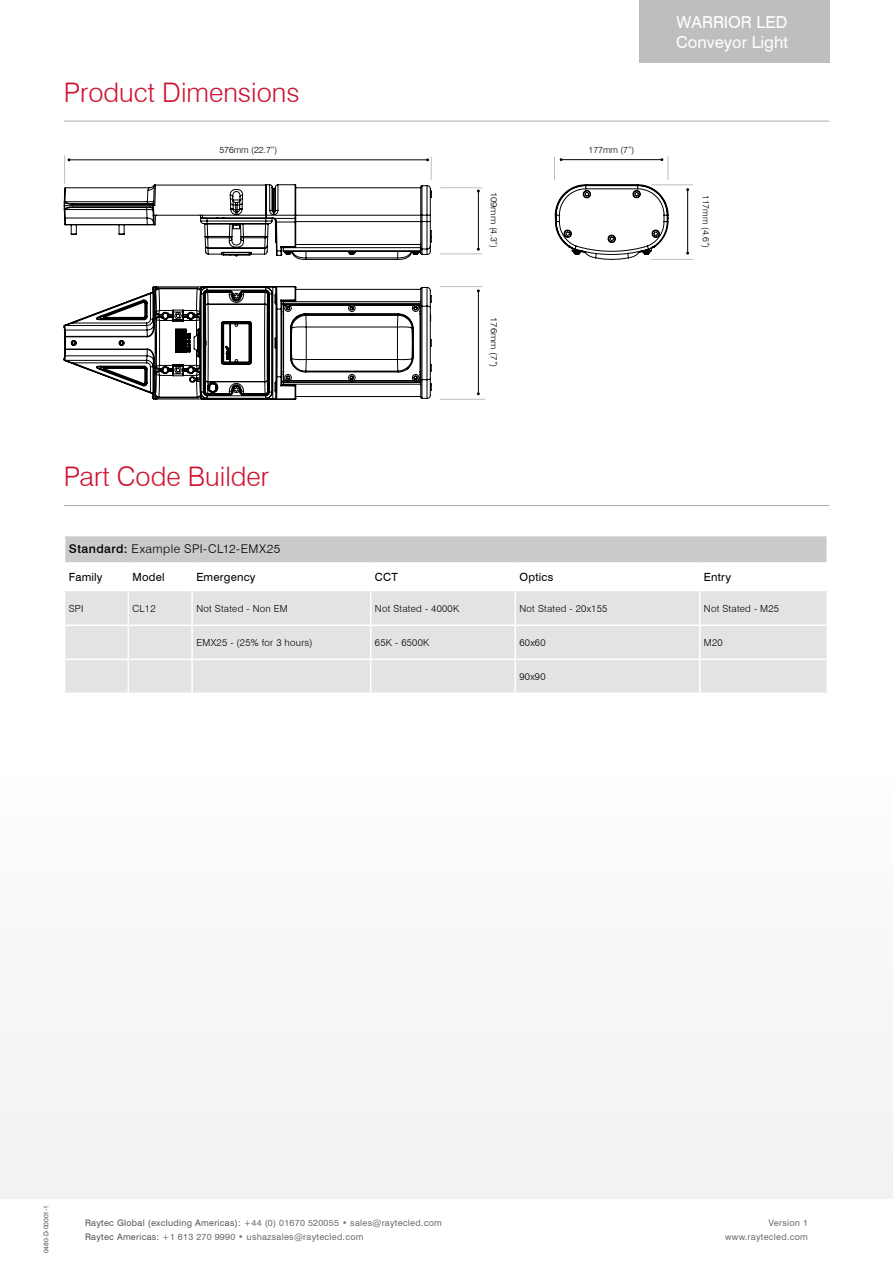
<style>
.page{position:relative;width:893px;height:1263px;background:#fff}
.page>*{position:absolute;margin:0;border:0;box-sizing:border-box;transform-origin:0 0}
.t1{font:300 27px "Swiss 721 BT";color:#ce1432}
.t2{font:16.5px/19.8px "Swiss 721 BT";color:#fff}
.t3{font:300 12px "Swiss 721 BT";letter-spacing:.035em;color:#000}
.t4{font:11.25px "Swiss 721 BT";letter-spacing:.02em;color:#000}
.t5{font:300 9.75px "Swiss 721 BT";letter-spacing:.025em;color:#000}
.t6{font:9px/13.5px "Swiss 721 BT";letter-spacing:.03em;color:#6d6e71}
.t7{font:300 9px "Swiss 721 BT";color:#000}
.t8{font:300 9px "Swiss 721 BT";color:#000;scale:1.1 1}
.t9{font:6.75px "Swiss 721 BT";color:#58595b}
.s1{font-family:"Roboto"}
.s2{font-weight:500}
.s3{color:#58595b}
</style>
<div class="page">
<div style="left:0;top:0;width:893px;height:1263px;background:linear-gradient(to right,#fbfbfb,#fcfcfc)"></div>
<div style="left:0;top:1199px;width:893px;height:64px;background:#fff"></div>
<div style="left:639px;top:0;width:190px;height:63px;background:#bcbec0"></div>
<hr style="left:64px;top:505px;width:765px;height:1px;background:#a7a9ac">
<div style="left:65px;top:536px;width:762px;height:27px;background:#c9cacc"></div>
<div style="left:65px;top:591px;width:761px;height:101px;background:#e2e3e4"></div>
<svg style="left:128px;top:564px;width:1px;height:27px"></svg>
<hr style="left:64px;top:535px;width:64px;height:1px;background:#fff">
<svg style="left:64px;top:536px;width:1px;height:26px"></svg>
<hr style="left:128px;top:535px;width:64px;height:1px;background:#fff">
<hr style="left:192px;top:535px;width:179px;height:1px;background:#fff">
<hr style="left:371px;top:535px;width:144px;height:1px;background:#fff">
<hr style="left:515px;top:535px;width:185px;height:1px;background:#fff">
<hr style="left:700px;top:535px;width:128px;height:1px;background:#fff">
<hr style="left:826px;top:536px;width:2px;height:26px;background:#fff">
<hr style="left:64px;top:562px;width:64px;height:2px;background:#fff">
<hr style="left:128px;top:562px;width:64px;height:2px;background:#fff">
<hr style="left:192px;top:562px;width:179px;height:2px;background:#fff">
<hr style="left:371px;top:562px;width:144px;height:2px;background:#fff">
<hr style="left:515px;top:562px;width:185px;height:2px;background:#fff">
<hr style="left:700px;top:562px;width:128px;height:2px;background:#fff">
<hr style="left:64px;top:591px;width:1px;height:33px;background:#fff">
<hr style="left:128px;top:591px;width:1px;height:33px;background:#fff">
<hr style="left:191px;top:591px;width:2px;height:33px;background:#fff">
<hr style="left:370px;top:591px;width:1px;height:33px;background:#fff">
<hr style="left:514px;top:591px;width:2px;height:33px;background:#fff">
<hr style="left:699px;top:591px;width:1px;height:33px;background:#fff">
<hr style="left:826px;top:591px;width:2px;height:33px;background:#fff">
<hr style="left:64px;top:624px;width:64px;height:2px;background:#fff">
<hr style="left:64px;top:626px;width:1px;height:32px;background:#fff">
<hr style="left:128px;top:624px;width:64px;height:2px;background:#fff">
<hr style="left:128px;top:626px;width:1px;height:32px;background:#fff">
<hr style="left:192px;top:624px;width:179px;height:2px;background:#fff">
<hr style="left:191px;top:626px;width:2px;height:32px;background:#fff">
<hr style="left:371px;top:624px;width:144px;height:2px;background:#fff">
<hr style="left:370px;top:626px;width:1px;height:32px;background:#fff">
<hr style="left:515px;top:624px;width:185px;height:2px;background:#fff">
<hr style="left:514px;top:626px;width:2px;height:32px;background:#fff">
<hr style="left:700px;top:624px;width:128px;height:2px;background:#fff">
<hr style="left:699px;top:626px;width:1px;height:32px;background:#fff">
<hr style="left:826px;top:626px;width:2px;height:32px;background:#fff">
<hr style="left:64px;top:658px;width:64px;height:2px;background:#fff">
<hr style="left:64px;top:660px;width:1px;height:32px;background:#fff">
<hr style="left:128px;top:658px;width:64px;height:2px;background:#fff">
<hr style="left:128px;top:660px;width:1px;height:32px;background:#fff">
<hr style="left:192px;top:658px;width:179px;height:2px;background:#fff">
<hr style="left:191px;top:660px;width:2px;height:32px;background:#fff">
<hr style="left:371px;top:658px;width:144px;height:2px;background:#fff">
<hr style="left:370px;top:660px;width:1px;height:32px;background:#fff">
<hr style="left:515px;top:658px;width:185px;height:2px;background:#fff">
<hr style="left:514px;top:660px;width:2px;height:32px;background:#fff">
<hr style="left:700px;top:658px;width:128px;height:2px;background:#fff">
<hr style="left:699px;top:660px;width:1px;height:32px;background:#fff">
<hr style="left:826px;top:660px;width:2px;height:32px;background:#fff">
<hr style="left:64px;top:692px;width:64px;height:2px;background:#fff">
<hr style="left:128px;top:692px;width:64px;height:2px;background:#fff">
<hr style="left:192px;top:692px;width:179px;height:2px;background:#fff">
<hr style="left:371px;top:692px;width:144px;height:2px;background:#fff">
<hr style="left:515px;top:692px;width:185px;height:2px;background:#fff">
<hr style="left:700px;top:692px;width:128px;height:2px;background:#fff">
<div style="left:65px;top:823px;width:182px;height:132px;background:#fff"></div>
<hr style="left:64px;top:121px;width:765px;height:1px;background:#a7a9ac">
<hr style="left:478px;top:291px;width:1px;height:103px;background:#000">
<hr style="left:687px;top:190px;width:1px;height:63px;background:#000">
<hr style="left:478px;top:191px;width:1px;height:58px;background:#000">
<hr style="left:440px;top:399px;width:45px;height:1px;background:#bcbec0">
<hr style="left:440px;top:286px;width:42px;height:1px;background:#bcbec0">
<hr style="left:440px;top:187px;width:42px;height:1px;background:#bcbec0">
<hr style="left:651px;top:184px;width:42px;height:1px;background:#bcbec0">
<hr style="left:651px;top:259px;width:42px;height:1px;background:#bcbec0">
<hr style="left:440px;top:253px;width:42px;height:1px;background:#bcbec0">
<svg style="left:63px;top:149px;width:369px;height:136px"></svg>
<svg style="left:554px;top:156px;width:115px;height:104px"></svg>
<svg style="left:63px;top:285px;width:369px;height:164px"></svg>
<h1 class="t1" style="left:64px;top:76px;width:237px">Product Dimensions</h1>
<p class="t7" style="left:219px;top:144px;width:59px">576mm (22.7”)</p>
<p class="t7" style="left:589px;top:144px;width:47px">177mm (7”)</p>
<p class="t8" style="left:499px;top:192px;width:53px;rotate:90deg">109mm (4.3”)</p>
<h1 class="t1" style="left:64px;top:460px;width:207px">Part Code Builder</h1>
<p class="t8" style="left:499px;top:317px;width:47px;rotate:90deg">176mm (7”)</p>
<h2 class="t2" style="left:676px;top:13px;width:113px">WARRIOR LED<br>Convey<span class="s1">o</span>r Light</h2>
<p class="t7" style="left:711px;top:195px;width:54px;rotate:90deg">117mm (4.6”)</p>
<h3 class="t3" style="left:69px;top:542px;width:213px"><span class="s2">Standard:</span> Example SPI-CL12-EMX25</h3>
<p class="t4" style="left:69px;top:570px;width:35px">Family</p>
<p class="t4" style="left:133px;top:570px;width:34px">Model</p>
<p class="t4" style="left:196px;top:570px;width:61px">Emergency</p>
<p class="t4" style="left:375px;top:570px;width:24px">CCT</p>
<p class="t4" style="left:519px;top:570px;width:35px">Optics</p>
<p class="t4" style="left:704px;top:570px;width:29px">Entry</p>
<p class="t5" style="left:69px;top:602px;width:16px">SPI</p>
<p class="t5" style="left:133px;top:602px;width:24px">CL12</p>
<p class="t5" style="left:196px;top:602px;width:93px">Not Stated - Non EM</p>
<p class="t5" style="left:375px;top:602px;width:86px">Not Stated - 4000K</p>
<p class="t5" style="left:519px;top:602px;width:89px">Not Stated - 20x155</p>
<p class="t5" style="left:704px;top:602px;width:77px">Not Stated - M25</p>
<p class="t5" style="left:196px;top:637px;width:118px">EMX25 - (25% for 3 hours)</p>
<p class="t5" style="left:375px;top:637px;width:56px">65K - 6500K</p>
<p class="t5" style="left:519px;top:637px;width:28px">60x60</p>
<p class="t5" style="left:704px;top:637px;width:20px">M20</p>
<p class="t5" style="left:519px;top:671px;width:28px">90x90</p>
<p class="t9" style="left:42px;top:1253px;width:50px;rotate:-90deg">0480-D-00001-1</p>
<p class="t6" style="left:85px;top:1216px;width:358px"><span class="s3">Raytec Global (excluding Americas):</span> +44 (0) 01670 520055 • sales@raytecled.com<br><span class="s3">Raytec Americas:</span> +1 613 270 9990 • ushazsales@raytecled.com</p>
<p class="t6" style="left:725px;top:1216px;width:84px;text-align:right">Version 1 www.raytecled.com</p>
</div>
